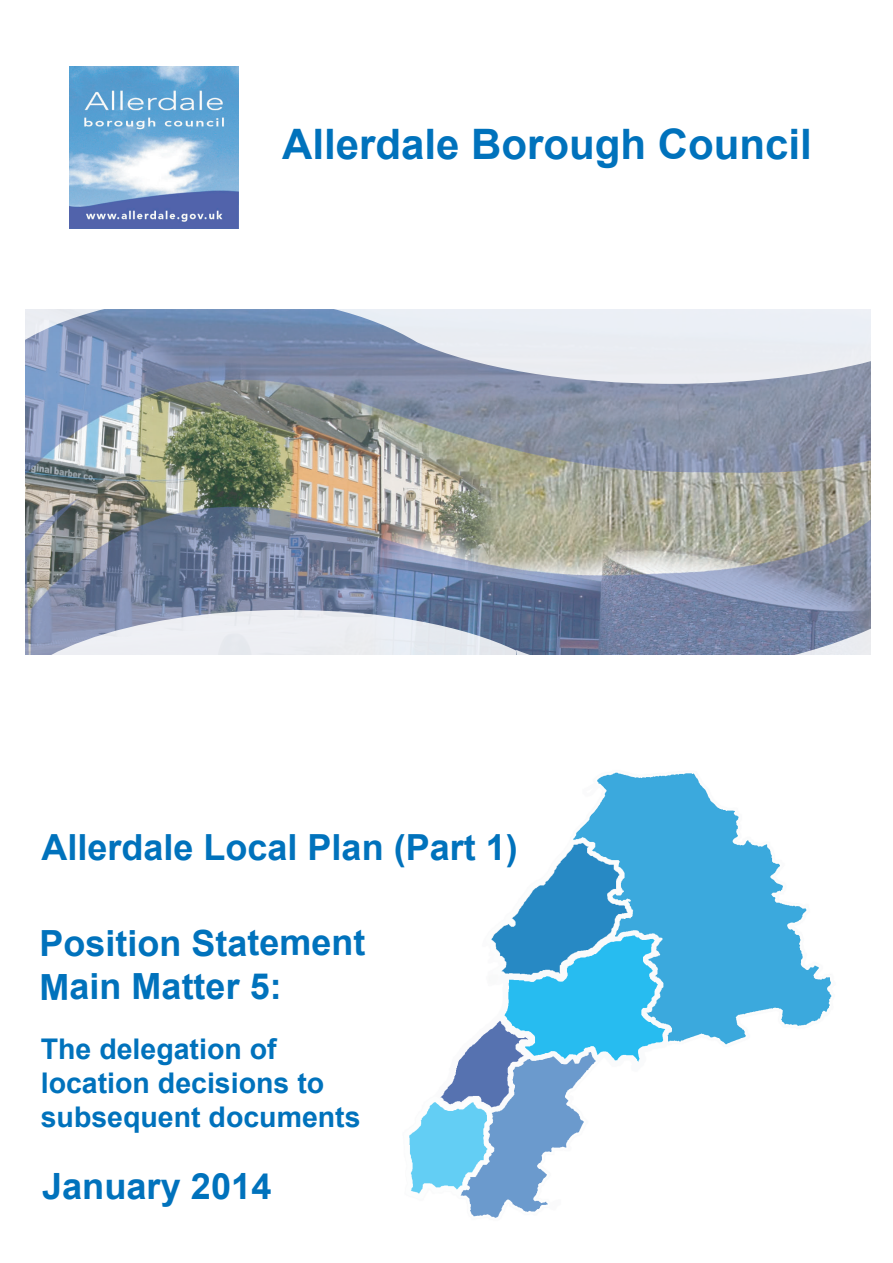
<style>
.page{position:relative;width:893px;height:1263px;background:#fff}
.page>*{position:absolute;margin:0;border:0;box-sizing:border-box;transform-origin:0 0}
.t1{font:700 42px "Arial";color:#0072bc}
.t2{font:700 36.15px "Arial";color:#0072bc}
.t3{font:700 36px/43.3px "Arial";letter-spacing:-.005em;color:#0072bc}
.t4{font:700 28.5px/34.2px "Arial";color:#0072bc}
</style>
<div class="page">
<img style="left:26px;top:356px;width:844px;height:254px">
<svg style="left:397px;top:309px;width:474px;height:75px;background:#dadfe8"></svg>
<svg style="left:25px;top:309px;width:392px;height:47px;background:#8296b8"></svg>
<svg style="left:25px;top:610px;width:491px;height:45px;background:#c6ccd9"></svg>
<svg style="left:516px;top:570px;width:355px;height:85px;background:#7b88a8"></svg>
<img style="left:409px;top:772px;width:423px;height:446px">
<img style="left:69px;top:66px;width:170px;height:162px">
<p class="t1" style="left:282px;top:117px;width:531px">Allerdale Borough Council</p>
<p class="t3" style="left:41px;top:827px;width:478px">Allerdale Local Plan (Part 1)</p>
<p class="t3" style="left:39px;top:923px;width:328px">Position Statement<br>Main Matter 5:</p>
<p class="t4" style="left:41px;top:1033px;width:321px">The delegation of location decisions to subsequent documents</p>
<p class="t2" style="left:42px;top:1162px;width:231px">January 2014</p>
</div>
